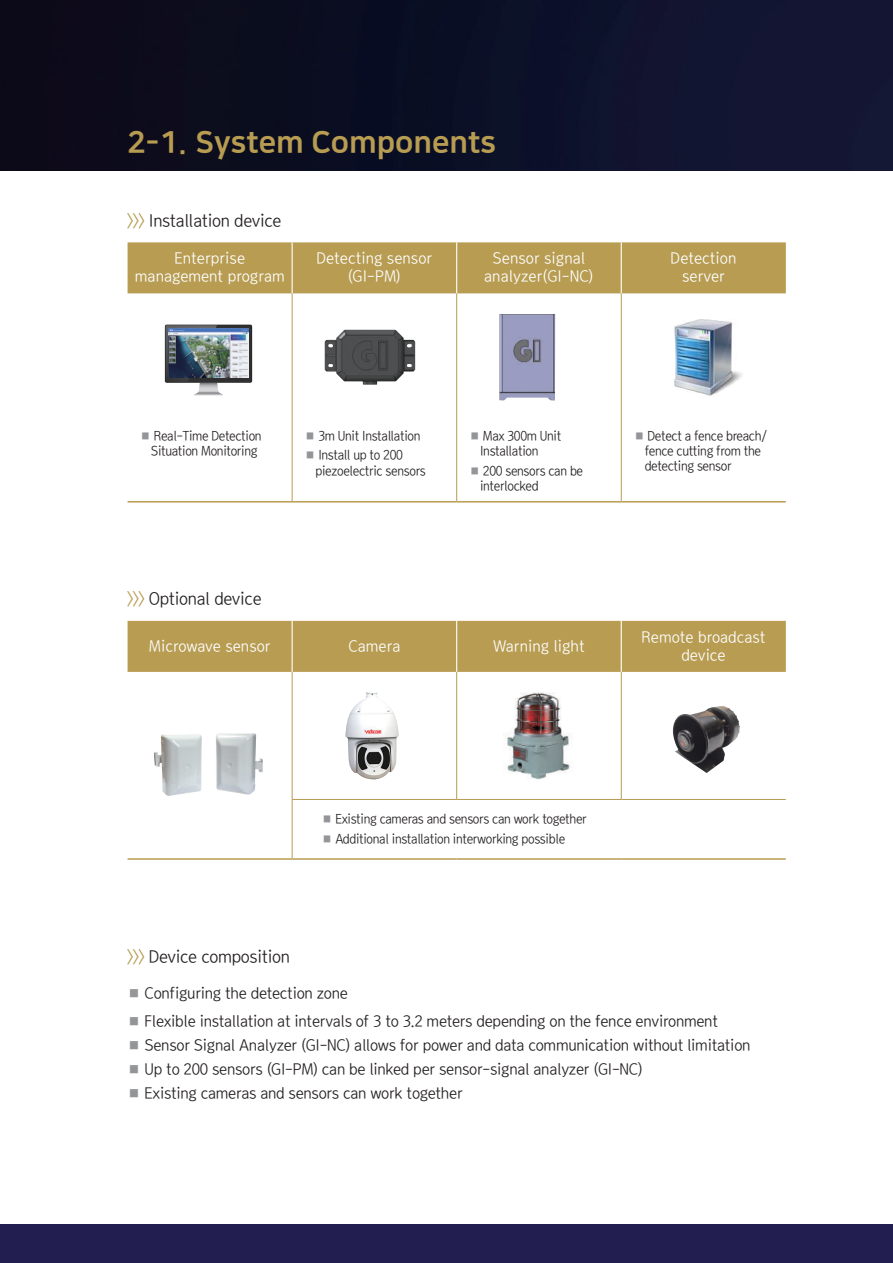
<style>
.page{position:relative;width:893px;height:1263px;background:#fff}
.page>*{position:absolute;margin:0;border:0;box-sizing:border-box;transform-origin:0 0}
.t1{font:30px "Nanum Square EB";color:#b79c52}
.t2{font:16.5px "Korean GD12 R";letter-spacing:-.02em;color:#231f20}
.t3{font:15px "Korean GD12 R";letter-spacing:-.02em;color:#231f20}
.t4{font:15px/18px "Korean GD12 R";color:#fff;text-align:center}
.t5{font:12.75px/15.3px "Korean GD12 R";letter-spacing:-.03em;color:#231f20;scale:.95 1}
.s1{color:#b79c52}
.s2{color:#939598}
</style>
<div class="page">
<img style="left:0;top:0;width:893px;height:170px">
<div style="left:0;top:1225px;width:893px;height:38px;background:#221f50"></div>
<div style="left:128px;top:242px;width:658px;height:51px;background:#b79c52"></div>
<hr style="left:128px;top:501px;width:164px;height:1px;background:#b79c52">
<hr style="left:292px;top:501px;width:165px;height:1px;background:#b79c52">
<hr style="left:457px;top:501px;width:164px;height:1px;background:#b79c52">
<hr style="left:621px;top:501px;width:165px;height:1px;background:#b79c52">
<hr style="left:292px;top:242px;width:1px;height:51px;background:#fff">
<hr style="left:456px;top:242px;width:1px;height:51px;background:#fff">
<hr style="left:621px;top:242px;width:1px;height:51px;background:#fff">
<hr style="left:292px;top:293px;width:1px;height:128px;background:#b79c52">
<hr style="left:456px;top:293px;width:1px;height:128px;background:#b79c52">
<hr style="left:621px;top:293px;width:1px;height:128px;background:#b79c52">
<hr style="left:292px;top:421px;width:1px;height:80px;background:#b79c52">
<hr style="left:456px;top:421px;width:1px;height:80px;background:#b79c52">
<hr style="left:621px;top:421px;width:1px;height:80px;background:#b79c52">
<div style="left:128px;top:621px;width:658px;height:51px;background:#b79c52"></div>
<hr style="left:128px;top:858px;width:164px;height:2px;background:#b79c52">
<hr style="left:292px;top:858px;width:165px;height:2px;background:#b79c52">
<hr style="left:457px;top:858px;width:164px;height:2px;background:#b79c52">
<hr style="left:621px;top:858px;width:165px;height:2px;background:#b79c52">
<hr style="left:292px;top:621px;width:1px;height:51px;background:#fff">
<hr style="left:456px;top:621px;width:1px;height:51px;background:#fff">
<hr style="left:621px;top:621px;width:1px;height:51px;background:#fff">
<hr style="left:292px;top:672px;width:1px;height:127px;background:#b79c52">
<hr style="left:456px;top:672px;width:1px;height:127px;background:#b79c52">
<hr style="left:621px;top:672px;width:1px;height:127px;background:#b79c52">
<hr style="left:292px;top:800px;width:1px;height:58px;background:#b79c52">
<hr style="left:292px;top:799px;width:165px;height:1px;background:#b79c52">
<hr style="left:457px;top:799px;width:164px;height:1px;background:#b79c52">
<hr style="left:621px;top:799px;width:165px;height:1px;background:#b79c52">
<img style="left:154px;top:733px;width:109px;height:63px">
<img style="left:325px;top:330px;width:90px;height:55px">
<img style="left:345px;top:692px;width:54px;height:88px">
<img style="left:499px;top:314px;width:56px;height:86px">
<img style="left:503px;top:692px;width:68px;height:87px">
<img style="left:674px;top:319px;width:68px;height:76px">
<img style="left:673px;top:706px;width:67px;height:67px">
<svg style="left:164px;top:324px;width:77px;height:44px"></svg>
<svg style="left:165px;top:325px;width:87px;height:70px"></svg>
<img style="left:168px;top:329px;width:81px;height:48px">
<h1 class="t1" style="left:128px;top:126px;width:370px">2-1. System Components</h1>
<p class="t2" style="left:128px;top:212px;width:155px"><span class="s1">&gt;&gt;&gt;</span> Installation device</p>
<p class="t4" style="left:135px;top:250px;width:151px">Enterprise management program</p>
<p class="t4" style="left:317px;top:250px;width:117px">Detecting sensor (GI-PM)</p>
<p class="t4" style="left:484px;top:250px;width:111px">Sensor signal analyzer(GI-NC)</p>
<p class="t4" style="left:671px;top:250px;width:67px">Detection server</p>
<p class="t5" style="left:140px;top:428px;width:129px;text-align:center"><span class="s2">■</span> Real-Time Detection<br>Situation Monitoring</p>
<p class="t5" style="left:305px;top:428px;width:123px"><span class="s2">■</span> 3m Unit Installation</p>
<p class="t5" style="left:316px;top:448px;width:118px;text-indent:-11px"><span class="s2">■</span> Install up to 200 piezoelectric sensors</p>
<p class="t2" style="left:128px;top:590px;width:136px"><span class="s1">&gt;&gt;&gt;</span> Optional device</p>
<p class="t5" style="left:480px;top:428px;width:87px;text-indent:-11px"><span class="s2">■</span> Max 300m Unit<br>Installation</p>
<p class="t5" style="left:480px;top:463px;width:110px;text-indent:-11px"><span class="s2">■</span> 200 sensors can be interlocked</p>
<p class="t5" style="left:645px;top:428px;width:131px;text-indent:-11px"><span class="s2">■</span> Detect a fence breach/ fence cutting from the detecting sensor</p>
<p class="t4" style="left:149px;top:637px;width:123px">Microwave sensor</p>
<p class="t4" style="left:348px;top:637px;width:53px">Camera</p>
<p class="t4" style="left:493px;top:637px;width:93px">Warning light</p>
<p class="t4" style="left:641px;top:628px;width:126px">Remote broadcast device</p>
<p class="t5" style="left:322px;top:812px;width:280px"><span class="s2">■</span> Existing cameras and sensors can work together</p>
<p class="t5" style="left:322px;top:831px;width:258px"><span class="s2">■</span> Additional installation interworking possible</p>
<p class="t2" style="left:128px;top:948px;width:164px"><span class="s1">&gt;&gt;&gt;</span> Device composition</p>
<p class="t3" style="left:128px;top:985px;width:222px"><span class="s2">■</span> Configuring the detection zone</p>
<p class="t3" style="left:128px;top:1014px;width:592px"><span class="s2">■</span> Flexible installation at intervals of 3 to 3.2 meters depending on the fence environment</p>
<p class="t3" style="left:128px;top:1038px;width:624px"><span class="s2">■</span> Sensor Signal Analyzer (GI-NC) allows for power and data communication without limitation</p>
<p class="t3" style="left:128px;top:1062px;width:517px"><span class="s2">■</span> Up to 200 sensors (GI-PM) can be linked per sensor-signal analyzer (GI-NC)</p>
<p class="t3" style="left:128px;top:1086px;width:337px"><span class="s2">■</span> Existing cameras and sensors can work together</p>
</div>
